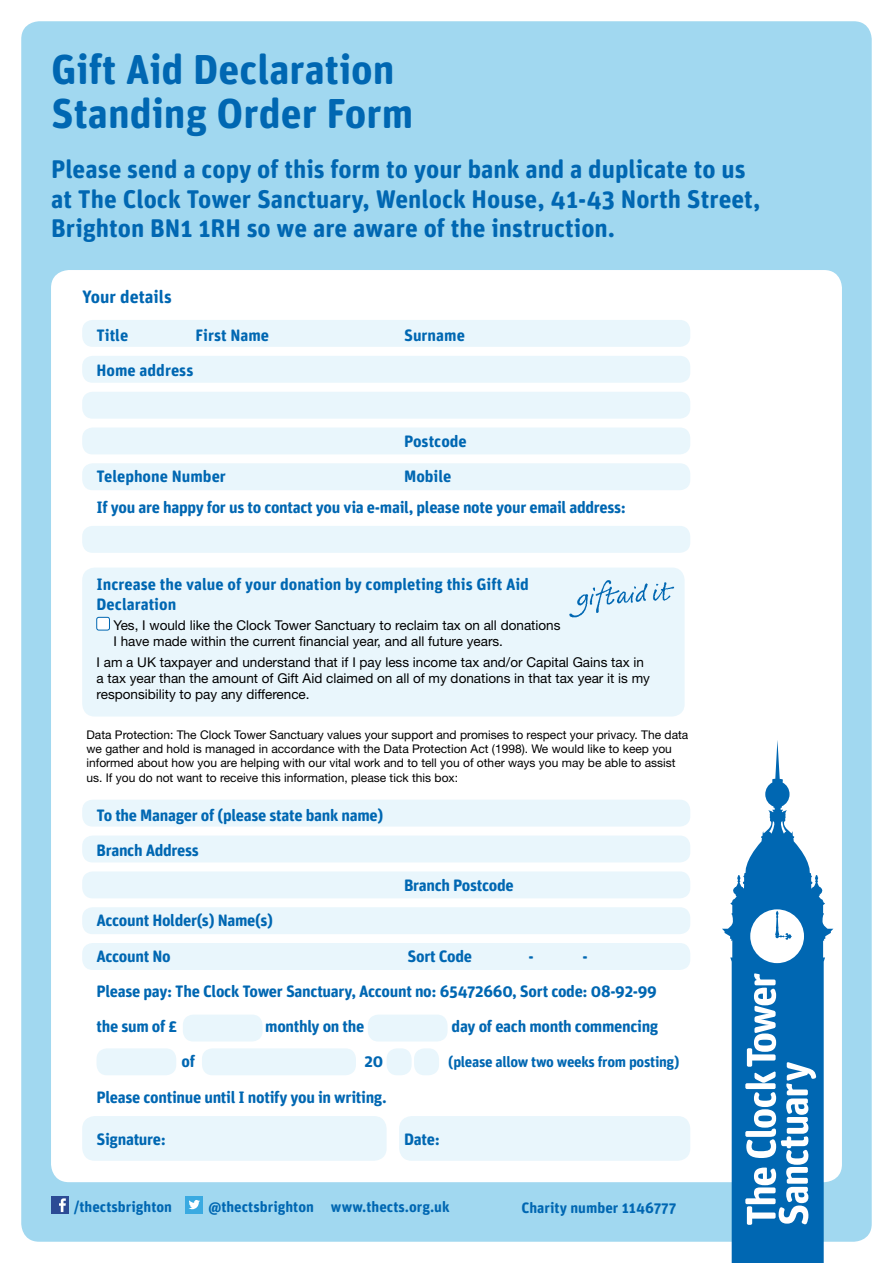
<style>
.page{position:relative;width:893px;height:1263px;background:#fff}
.page>*{position:absolute;margin:0;border:0;box-sizing:border-box;transform-origin:0 0}
.t1{font:700 41.7px/44.2px "Unit Rounded OT";color:#0067b2}
.t2{font:700 25.5px/29.4px "Unit Rounded OT";color:#0067b2}
.t3{font:700 18px "Unit Rounded OT";color:#0067b2}
.t4{font:700 16.5px/35.2px "Unit Rounded OT";letter-spacing:-.02em;color:#0067b2}
.t5{font:700 16.5px/19.8px "Unit Rounded OT";color:#0067b2}
.t6{font:700 15px "Unit Rounded OT";color:#0067b2}
.t7{font:700 15px "Unit Rounded OT";letter-spacing:-.02em;color:#0067b2}
.t8{font:13.5px/16.2px "Helvetica Neue";color:#000}
.t9{font:12px/14.4px "Helvetica Neue";color:#000}
</style>
<div class="page">
<div style="left:21px;top:21px;width:851px;height:1221px;background:#a1d8f0;border-radius:18px"></div>
<div style="left:51px;top:270px;width:791px;height:912px;background:#fff;border-radius:18px"></div>
<div style="left:82px;top:320px;width:608px;height:27px;background:#e9f6fc;border-radius:10px"></div>
<div style="left:82px;top:800px;width:608px;height:26px;background:#e9f6fc;border-radius:10px"></div>
<div style="left:82px;top:463px;width:608px;height:27px;background:#e9f6fc;border-radius:10px"></div>
<div style="left:82px;top:943px;width:608px;height:27px;background:#e9f6fc;border-radius:10px"></div>
<div style="left:97px;top:1048px;width:79px;height:27px;background:#e9f6fc;border-radius:10px"></div>
<div style="left:202px;top:1048px;width:154px;height:27px;background:#e9f6fc;border-radius:10px"></div>
<div style="left:387px;top:1048px;width:25px;height:27px;background:#e9f6fc;border-radius:10px"></div>
<div style="left:414px;top:1048px;width:25px;height:27px;background:#e9f6fc;border-radius:10px"></div>
<div style="left:183px;top:1014px;width:80px;height:27px;background:#e9f6fc;border-radius:10px"></div>
<div style="left:368px;top:1014px;width:80px;height:27px;background:#e9f6fc;border-radius:10px"></div>
<div style="left:82px;top:356px;width:608px;height:27px;background:#e9f6fc;border-radius:10px"></div>
<div style="left:82px;top:835px;width:608px;height:27px;background:#e9f6fc;border-radius:10px"></div>
<div style="left:82px;top:526px;width:608px;height:27px;background:#e9f6fc;border-radius:10px"></div>
<div style="left:82px;top:567px;width:603px;height:149px;background:#e9f6fc;border-radius:13px"></div>
<div style="left:82px;top:392px;width:608px;height:27px;background:#e9f6fc;border-radius:10px"></div>
<div style="left:82px;top:871px;width:608px;height:27px;background:#e9f6fc;border-radius:10px"></div>
<div style="left:82px;top:1116px;width:305px;height:45px;background:#e9f6fc;border-radius:13px"></div>
<div style="left:399px;top:1116px;width:291px;height:45px;background:#e9f6fc;border-radius:13px"></div>
<div style="left:82px;top:427px;width:608px;height:27px;background:#e9f6fc;border-radius:10px"></div>
<div style="left:82px;top:907px;width:608px;height:27px;background:#e9f6fc;border-radius:10px"></div>
<svg style="left:722px;top:740px;width:111px;height:523px"></svg>
<svg style="left:745px;top:973px;width:71px;height:252px"></svg>
<div style="left:750px;top:909px;width:54px;height:54px;background:#fff;border-radius:50%"></div>
<svg style="left:775px;top:911px;width:17px;height:29px"></svg>
<div style="left:97px;top:617px;width:12px;height:13px;background:#fff;border-radius:2px"></div>
<div style="left:97px;top:617px;width:13px;height:13px;border:1px solid #0067b2;border-radius:2px"></div>
<img style="left:569px;top:580px;width:106px;height:38px">
<div style="left:51px;top:1196px;width:17px;height:17px;background:#2c4b95"></div>
<svg style="left:59px;top:1198px;width:7px;height:14px"></svg>
<div style="left:186px;top:1196px;width:17px;height:17px;background:#3aaae1"></div>
<svg style="left:189px;top:1200px;width:11px;height:9px"></svg>
<h1 class="t1" style="left:51px;top:47px;width:364px">Gift Aid Declaration<br>Standing Order Form</h1>
<h2 class="t2" style="left:51px;top:155px;width:711px">Please send a copy of this form to your bank and a duplicate to us at The Clock Tower Sanctuary, Wenlock House, 41-43 North Street,<br>Brighton BN1 1RH so we are aware of the instruction.</h2>
<p class="t3" style="left:82px;top:286px;width:91px">Your details</p>
<p class="t4" style="left:97px;top:317px;width:33px">Title</p>
<p class="t5" style="left:195px;top:325px;width:75px">First Name</p>
<p class="t5" style="left:404px;top:325px;width:62px">Surname</p>
<p class="t5" style="left:97px;top:360px;width:98px">Home address</p>
<p class="t5" style="left:404px;top:431px;width:64px">Postcode</p>
<p class="t4" style="left:97px;top:461px;width:531px;line-height:30.8px;text-indent:307px">Mobile<br>If you are happy for us to contact you via e-mail, please note your email address:</p>
<p class="t5" style="left:97px;top:466px;width:131px">Telephone Number</p>
<p class="t5" style="left:97px;top:574px;width:434px">Increase the value of your donation by completing this Gift Aid<br>Declaration</p>
<p class="t8" style="left:113px;top:617px;width:449px">Yes, I would like the Clock Tower Sanctuary to reclaim tax on all donations<br>I have made within the current financial year, and all future years.</p>
<p class="t8" style="left:97px;top:654px;width:555px">I am a UK taxpayer and understand that if I pay less income tax and/or Capital Gains tax in a tax year than the amount of Gift Aid claimed on all of my donations in that tax year it is my responsibility to pay any difference.</p>
<p class="t9" style="left:86px;top:727px;width:603px">Data Protection: The Clock Tower Sanctuary values your support and promises to respect your privacy. The data we gather and hold is managed in accordance with the Data Protection Act (1998). We would like to keep you informed about how you are helping with our vital work and to tell you of other ways you may be able to assist us. If you do not want to receive this information, please tick this box:</p>
<p class="t4" style="left:97px;top:797px;width:288px">To the Manager of (please state bank name)<br>Branch Address</p>
<p class="t4" style="left:404px;top:868px;width:111px">Branch Postcode</p>
<p class="t4" style="left:97px;top:903px;width:178px">Account Holder(s) Name(s)<br>Account No</p>
<p class="t4" style="left:407px;top:938px;width:66px">Sort Code</p>
<p class="t4" style="left:529px;top:938px;width:7px">-</p>
<p class="t4" style="left:97px;top:938px;width:562px;text-indent:486px">-<br>Please pay: The Clock Tower Sanctuary, Account no: 65472660, Sort code: 08-92-99 the sum of £</p>
<p class="t4" style="left:265px;top:1009px;width:101px">monthly on the</p>
<p class="t4" style="left:452px;top:1009px;width:208px">day of each month commencing</p>
<p class="t4" style="left:181px;top:1044px;width:15px">of</p>
<p class="t4" style="left:365px;top:1044px;width:20px">20</p>
<p class="t7" style="left:448px;top:1053px;width:233px">(please allow two weeks from posting)</p>
<p class="t4" style="left:97px;top:1079px;width:292px">Please continue until I notify you in writing.</p>
<p class="t4" style="left:97px;top:1122px;width:71px">Signature:</p>
<p class="t4" style="left:404px;top:1122px;width:37px">Date:</p>
<p class="t6" style="left:74px;top:1197px;width:100px">/thectsbrighton</p>
<p class="t6" style="left:208px;top:1197px;width:243px">@thectsbrighton www.thects.org.uk</p>
<p class="t6" style="left:521px;top:1199px;width:157px">Charity number 1146777</p>
</div>
